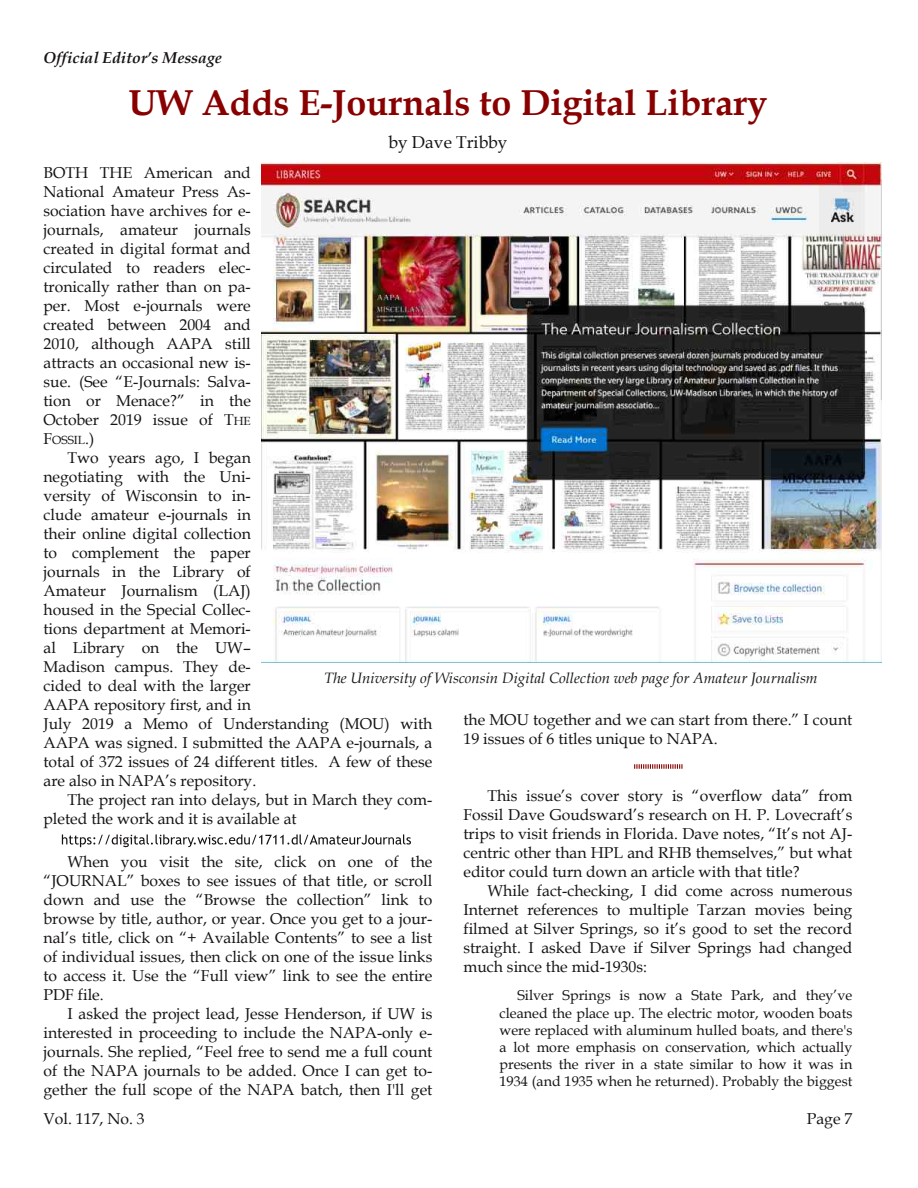
<style>
.page{position:relative;width:918px;height:1188px;background:#fff}
.page>*{position:absolute;margin:0;border:0;box-sizing:border-box;transform-origin:0 0}
.t1{font:700 36px "Book Antiqua";color:#800}
.t2{font:17.25px "Book Antiqua";color:#161413}
.t3{font:15.75px/19px "Book Antiqua";color:#161413;text-align:justify}
.t4{font:italic 700 15.75px "Book Antiqua";color:#161413}
.t5{font:italic 15px "Book Antiqua";color:#161413}
.t6{font:14.25px/17.2px "Book Antiqua";color:#161413;text-align:justify}
.t7{font:11.85px "Book Antiqua";color:#161413}
.s1{font-size:11.85px}
.s2{font-size:15.75px}
</style>
<div class="page">
<svg style="left:62px;top:834px;width:349px;height:13px"></svg>
<img style="left:261px;top:162px;width:621px;height:500px">
<svg style="left:634px;top:764px;width:49px;height:5px"></svg>
<p class="t4" style="left:44px;top:48px;width:180px">Official Editor’s Message</p>
<h1 class="t1" style="left:128px;top:82px;width:640px">UW Adds E-Journals to Digital Library</h1>
<p class="t2" style="left:389px;top:132px;width:120px">by Dave Tribby</p>
<p class="t3" style="left:44px;top:163px;width:209px">BOTH THE American and National Amateur Press As&shy;sociation have archives for e&shy;journals, amateur journals created in digital format and circulated to readers elec&shy;tronically rather than on pa&shy;per. Most e-journals were created between 2004 and 2010, although AAPA still attracts an occasional new is&shy;sue. (See “E-Journals: Salva&shy;tion or Menace?” in the October 2019 issue of T<span class="s1">HE</span></p>
<p class="t7" style="left:44px;top:433px;width:52px"><span class="s2">F</span>OSSIL<span class="s2">.)</span></p>
<p class="t3" style="left:43px;top:448px;width:390px;text-align:left;text-indent:24px">Two years ago, I began<br>negotiating with the Uni-<br>versity of Wisconsin to in-<br>clude amateur e-journals in<br>their online digital collection<br>to complement the paper<br>journals in the Library of<br>Amateur Journalism (LAJ)<br>housed in the Special Collec-<br>tions department at Memori-<br>al Library on the UW–<br>Madison campus. They de-<br>cided to deal with the larger<br>AAPA repository first, and in<br>July 2019 a Memo of Understanding (MOU) with<br>AAPA was signed. I submitted the AAPA e-journals, a total of 372 issues of 24 different titles. A few of these are also in NAPA’s repository.</p>
<p class="t3" style="left:44px;top:790px;width:390px;text-indent:24px">The project ran into delays, but in March they com&shy;pleted the work and it is available at</p>
<p class="t3" style="left:44px;top:852px;width:390px;text-indent:24px">When you visit the site, click on one of the “JOURNAL” boxes to see issues of that title, or scroll down and use the “Browse the collection” link to browse by title, author, or year. Once you get to a jour&shy;nal’s title, click on “+ Available Contents” to see a list of individual issues, then click on one of the issue links to access it. Use the “Full view” link to see the entire PDF file.</p>
<p class="t3" style="left:44px;top:1004px;width:390px;text-indent:24px">I asked the project lead, Jesse Henderson, if UW is interested in proceeding to include the NAPA-only e&shy;journals. She replied, “Feel free to send me a full count of the NAPA journals to be added. Once I can get to&shy;gether the full scope of the NAPA batch, then I'll get</p>
<p class="t5" style="left:324px;top:669px;width:495px">The University of Wisconsin Digital Collection web page for Amateur Journalism</p>
<p class="t3" style="left:464px;top:711px;width:390px">the MOU together and we can start from there.” I count<br>19 issues of 6 titles unique to NAPA.</p>
<p class="t3" style="left:464px;top:787px;width:390px;text-indent:24px">This issue’s cover story is “overflow data” from Fossil Dave Goudsward’s research on H. P. Lovecraft’s trips to visit friends in Florida. Dave notes, “It’s not AJ&shy;centric other than HPL and RHB themselves,” but what editor could turn down an article with that title?</p>
<p class="t3" style="left:464px;top:882px;width:390px;text-indent:24px">While fact-checking, I did come across numerous Internet references to multiple Tarzan movies being filmed at Silver Springs, so it’s good to set the record straight. I asked Dave if Silver Springs had changed much since the mid-1930s:</p>
<p class="t6" style="left:499px;top:987px;width:354px;text-indent:18px">Silver Springs is now a State Park, and they’ve cleaned the place up. The electric motor, wooden boats were replaced with aluminum hulled boats, and there's a lot more emphasis on conservation, which actually presents the river in a state similar to how it was in 1934 (and 1935 when he returned). Probably the biggest</p>
<p class="t3" style="left:44px;top:1110px;width:103px">Vol. 117, No. 3</p>
<p class="t3" style="left:807px;top:1109px;width:47px">Page 7</p>
</div>
